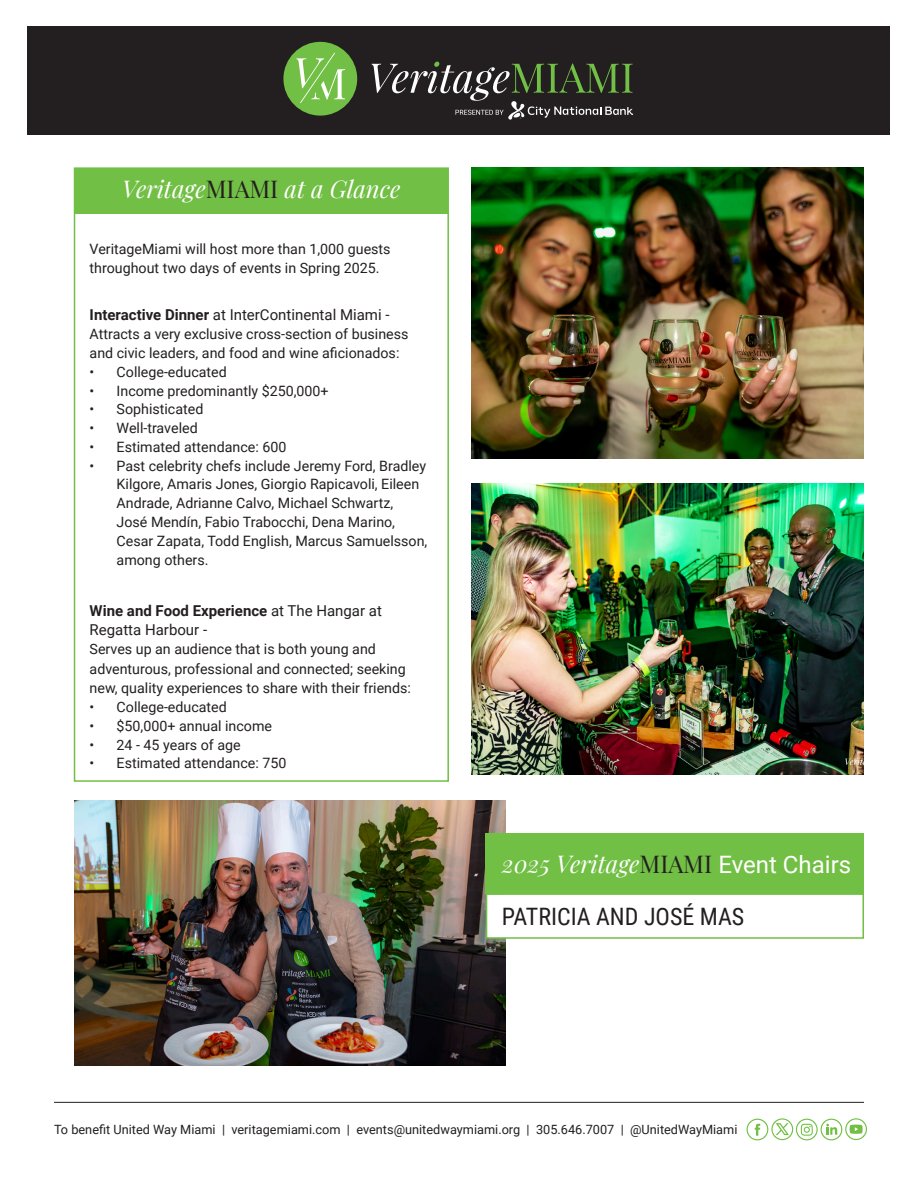
<style>
.page{position:relative;width:918px;height:1188px;background:#fff}
.page>*{position:absolute;margin:0;border:0;box-sizing:border-box;transform-origin:0 0}
.t1{font:italic 24px "Playfair Display";color:#fff}
.t2{font:24px "Roboto Condensed";color:#231f20}
.t3{font:15px/18.8px "Roboto";color:#231f20}
.t4{font:14.25px/18.9px "Roboto";color:#231f20}
.t5{font:12.75px "Roboto";color:#231f20}
.s1{font-style:normal;color:#231f20}
.s2{font-weight:700}
.s3{font-family:"Roboto";font-style:normal}
</style>
<div class="page">
<img style="left:75px;top:801px;width:430px;height:265px">
<div style="left:74px;top:167px;width:375px;height:615px;border:2px solid #71bf44"></div>
<div style="left:75px;top:168px;width:373px;height:46px;background:#71bf44"></div>
<div style="left:27px;top:26px;width:863px;height:109px;background:#231f20"></div>
<hr style="left:54px;top:1102px;width:810px;height:1px;background:#231f20">
<img style="left:472px;top:483px;width:392px;height:291px">
<img style="left:472px;top:167px;width:392px;height:291px">
<div style="left:283px;top:42px;width:74px;height:74px;background:#71bf44;border-radius:50%"></div>
<svg style="left:296px;top:53px;width:49px;height:50px"></svg>
<svg style="left:372px;top:62px;width:261px;height:58px"></svg>
<svg style="left:747px;top:1118px;width:120px;height:22px"></svg>
<div style="left:486px;top:834px;width:378px;height:60px;background:#71bf44"></div>
<div style="left:486px;top:893px;width:378px;height:46px;background:#fff;border:2px solid #71bf44"></div>
<p class="t1" style="left:122px;top:171px;width:280px">Veritage<span class="s1">MIAMI</span> at a Glance</p>
<p class="t4" style="left:90px;top:238px;width:302px;line-height:19.5px">VeritageMiami will host more than 1,000 guests throughout two days of events in Spring 2025.</p>
<p class="t3" style="left:90px;top:305px;width:301px"><span class="s2">Interactive Dinner</span> at InterContinental Miami ‐</p>
<p class="t4" style="left:90px;top:324px;width:320px">Attracts a very exclusive cross‐section of business and civic leaders, and food and wine aficionados:</p>
<p class="t4" style="left:90px;top:362px;width:139px">• College‐educated</p>
<p class="t4" style="left:90px;top:381px;width:241px">• Income predominantly $250,000+</p>
<p class="t4" style="left:90px;top:399px;width:115px">• Sophisticated</p>
<p class="t4" style="left:90px;top:418px;width:110px">• Well‐traveled</p>
<p class="t4" style="left:90px;top:437px;width:198px">• Estimated attendance: 600</p>
<p class="t4" style="left:117px;top:456px;width:312px;text-indent:-27px">• Past celebrity chefs include Jeremy Ford, Bradley Kilgore, Amaris Jones, Giorgio Rapicavoli, Eileen Andrade, Adrianne Calvo, Michael Schwartz, José Mendín, Fabio Trabocchi, Dena Marino, Cesar Zapata, Todd English, Marcus Samuelsson, among others.</p>
<p class="t3" style="left:90px;top:601px;width:294px"><span class="s2">Wine and Food Experience</span> at The Hangar at<br>Regatta Harbour -</p>
<p class="t4" style="left:90px;top:639px;width:323px;line-height:19.5px">Serves up an audience that is both young and adventurous, professional and connected; seeking new, quality experiences to share with their friends:</p>
<p class="t4" style="left:90px;top:697px;width:139px">• College‐educated</p>
<p class="t4" style="left:90px;top:716px;width:184px">• $50,000+ annual income</p>
<p class="t4" style="left:90px;top:735px;width:153px">• 24 ‐ 45 years of age</p>
<p class="t4" style="left:90px;top:753px;width:198px">• Estimated attendance: 750</p>
<p class="t1" style="left:502px;top:845px;width:351px">2025 Veritage<span class="s1">MIAMI</span> <span class="s3">Event Chairs</span></p>
<p class="t2" style="left:502px;top:899px;width:244px">PATRICIA AND JOSÉ MAS</p>
<p class="t5" style="left:54px;top:1121px;width:685px">To benefit United Way Miami | veritagemiami.com | events@unitedwaymiami.org | 305.646.7007 | @UnitedWayMiami</p>
</div>
